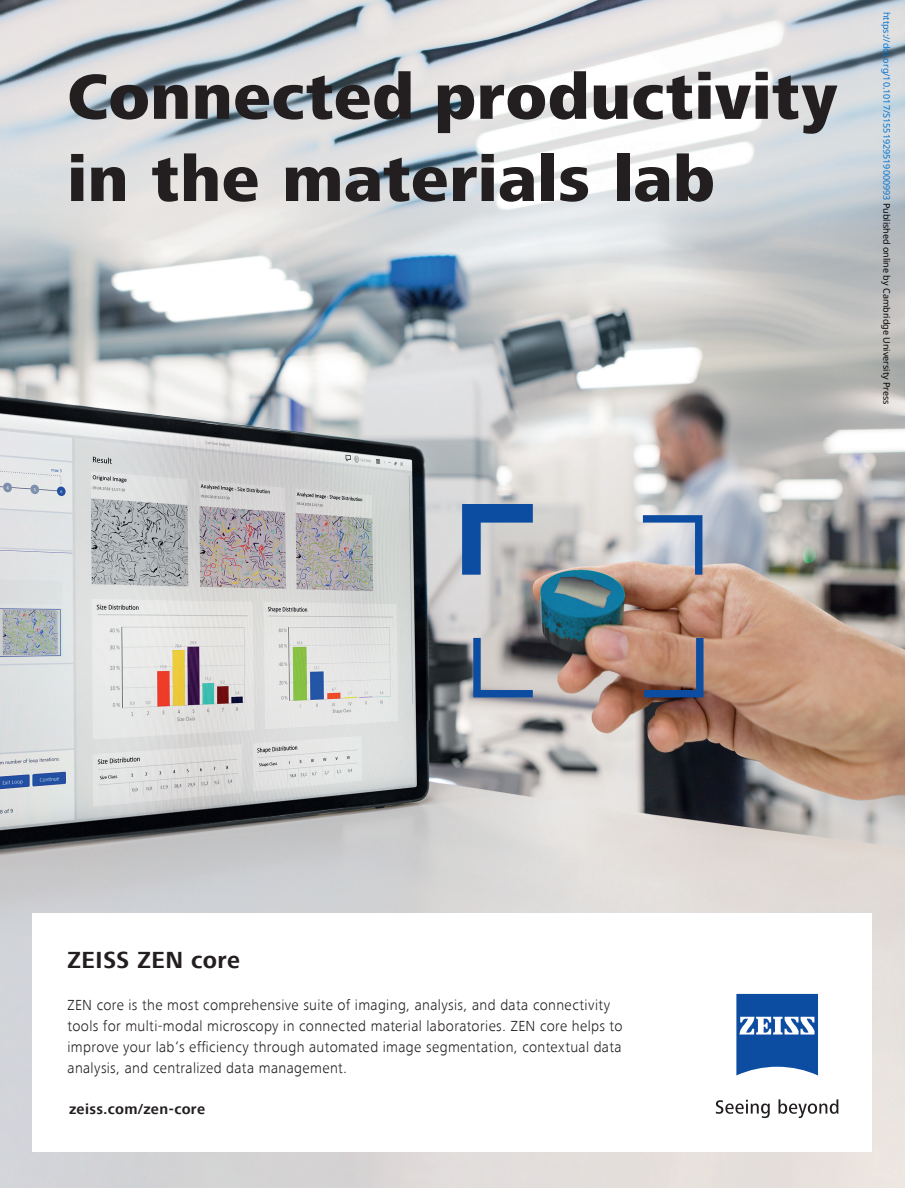
<style>
.page{position:relative;width:905px;height:1188px;background:#fff}
.page>*{position:absolute;margin:0;border:0;box-sizing:border-box;transform-origin:0 0}
.t1{font:800 66px/82.2px "ZEISS Frutiger Next W1 G";letter-spacing:.01em;color:#231f20}
.t2{font:700 24px "ZEISS Frutiger Next W1 G";letter-spacing:.02em;color:#231f20}
.t3{font:300 15px/21px "ZEISS Frutiger Next W1 G";letter-spacing:.02em;color:#231f20}
.t4{font:700 15px "ZEISS Frutiger Next W1 G";letter-spacing:.025em;color:#231f20}
.t5{font:9px "Noto Sans";color:#0172cf}
.s1{color:#000}
</style>
<div class="page">
<img style="left:0;top:0;width:904px;height:1188px">
<div style="left:33px;top:914px;width:839px;height:238px;background:#fff"></div>
<svg style="left:462px;top:504px;width:71px;height:71px"></svg>
<svg style="left:473px;top:638px;width:60px;height:59px"></svg>
<svg style="left:643px;top:515px;width:59px;height:60px"></svg>
<svg style="left:644px;top:638px;width:59px;height:59px"></svg>
<svg style="left:736px;top:994px;width:82px;height:81px"></svg>
<svg style="left:715px;top:1100px;width:54px;height:18px"></svg>
<svg style="left:778px;top:1099px;width:60px;height:19px"></svg>
<h1 class="t1" style="left:68px;top:58px;width:771px">Connected productivity in the materials lab</h1>
<p class="t5" style="left:893px;top:12px;width:394px;rotate:90deg">https://doi.org/10.1017/S1551929519000993 <span class="s1">Published online by Cambridge University Press</span></p>
<h2 class="t2" style="left:68px;top:946px;width:174px">ZEISS ZEN core</h2>
<p class="t3" style="left:68px;top:995px;width:556px">ZEN core is the most comprehensive suite of imaging, analysis, and data connectivity tools for multi-modal microscopy in connected material laboratories. ZEN core helps to improve your lab‘s efficiency through automated image segmentation, contextual data analysis, and centralized data management.</p>
<p class="t4" style="left:69px;top:1100px;width:138px">zeiss.com/zen-core</p>
</div>
